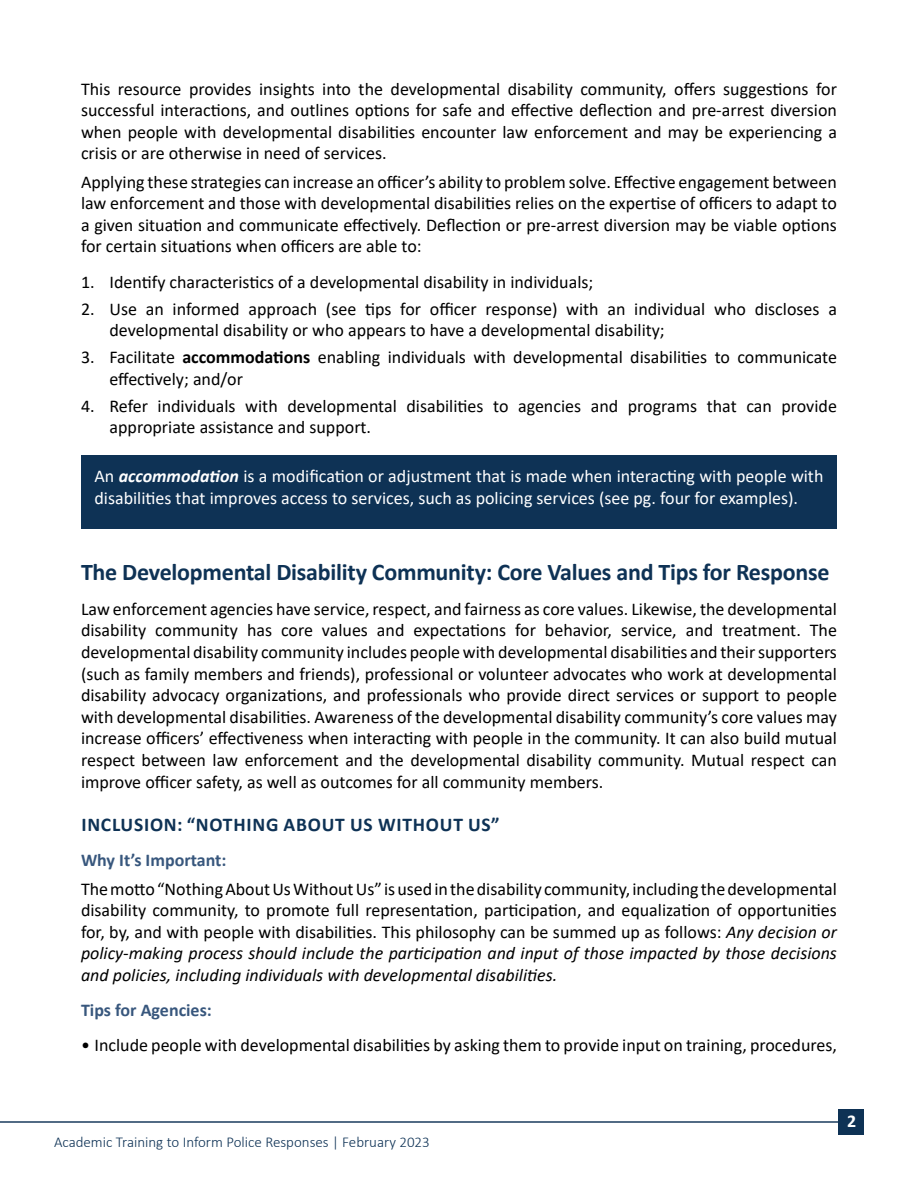
<style>
.page{position:relative;width:918px;height:1188px;background:#fff}
.page>*{position:absolute;margin:0;border:0;box-sizing:border-box;transform-origin:0 0}
.t1{font:700 24px "Calibri";letter-spacing:-.01em;color:#0e3255}
.t2{font:700 19.5px "Calibri";letter-spacing:.04em;color:#0e3255}
.t3{font:18px/21.6px "Calibri";color:#000;text-align:justify}
.t4{font:18px/21.6px "Calibri";color:#fff}
.t5{font:700 18px "Calibri";color:#38577d}
.t6{font:700 18px "Calibri";color:#fff}
.t7{font:300 15px "Calibri";color:#0e3255}
.s1{font-weight:700}
.s2{font-weight:700;font-style:italic}
.s3{font-style:italic}
</style>
<div class="page">
<hr style="left:0;top:1121px;width:851px;height:2px;background:#0e3255">
<div style="left:838px;top:1109px;width:26px;height:26px;background:#0e3255"></div>
<div style="left:81px;top:455px;width:756px;height:73px;background:#0e3255"></div>
<p class="t3" style="left:81px;top:77px;width:758px">This resource provides insights into the developmental disability community, offers suggestions for successful interactions, and outlines options for safe and effective deflection and pre-arrest diversion when people with developmental disabilities encounter law enforcement and may be experiencing a crisis or are otherwise in need of services.</p>
<p class="t3" style="left:81px;top:170px;width:758px">Applying these strategies can increase an officer’s ability to problem solve. Effective engagement between law enforcement and those with developmental disabilities relies on the expertise of officers to adapt to a given situation and communicate effectively. Deflection or pre-arrest diversion may be viable options for certain situations when officers are able to:</p>
<p class="t3" style="left:81px;top:270px;width:514px">1. Identify characteristics of a developmental disability in individuals;</p>
<p class="t3" style="left:109px;top:297px;width:729px;text-indent:-28px">2. Use an informed approach (see tips for officer response) with an individual who discloses a developmental disability or who appears to have a developmental disability;</p>
<p class="t3" style="left:109px;top:346px;width:729px;text-indent:-28px">3. Facilitate <span class="s1">accommodations</span> enabling individuals with developmental disabilities to communicate effectively; and/or</p>
<p class="t3" style="left:109px;top:395px;width:729px;text-indent:-28px">4. Refer individuals with developmental disabilities to agencies and programs that can provide appropriate assistance and support.</p>
<p class="t4" style="left:94px;top:465px;width:730px">An <span class="s2">accommodation</span> is a modification or adjustment that is made when interacting with people with disabilities that improves access to services, such as policing services (see pg. four for examples).</p>
<h2 class="t1" style="left:81px;top:555px;width:750px">The Developmental Disability Community: Core Values and Tips for Response</h2>
<p class="t3" style="left:81px;top:597px;width:758px">Law enforcement agencies have service, respect, and fairness as core values. Likewise, the developmental disability community has core values and expectations for behavior, service, and treatment. The developmental disability community includes people with developmental disabilities and their supporters (such as family members and friends), professional or volunteer advocates who work at developmental disability advocacy organizations, and professionals who provide direct services or support to people with developmental disabilities. Awareness of the developmental disability community’s core values may increase officers’ effectiveness when interacting with people in the community. It can also build mutual respect between law enforcement and the developmental disability community. Mutual respect can improve officer safety, as well as outcomes for all community members.</p>
<h3 class="t2" style="left:81px;top:811px;width:420px">INCLUSION: “NOTHING ABOUT US WITHOUT US”</h3>
<h4 class="t5" style="left:81px;top:848px;width:147px">Why It’s Important:</h4>
<p class="t3" style="left:81px;top:877px;width:758px">The motto “Nothing About Us Without Us” is used in the disability community, including the developmental disability community, to promote full representation, participation, and equalization of opportunities for, by, and with people with disabilities. This philosophy can be summed up as follows: <span class="s3">Any decision or policy-making process should include the participation and input of those impacted by those decisions and policies, including individuals with developmental disabilities.</span></p>
<h4 class="t5" style="left:81px;top:997px;width:132px">Tips for Agencies:</h4>
<p class="t3" style="left:81px;top:1034px;width:758px">• Include people with developmental disabilities by asking them to provide input on training, procedures,</p>
<p class="t7" style="left:54px;top:1132px;width:377px">Academic Training to Inform Police Responses | February 2023</p>
<p class="t6" style="left:847px;top:1109px;width:11px">2</p>
</div>
